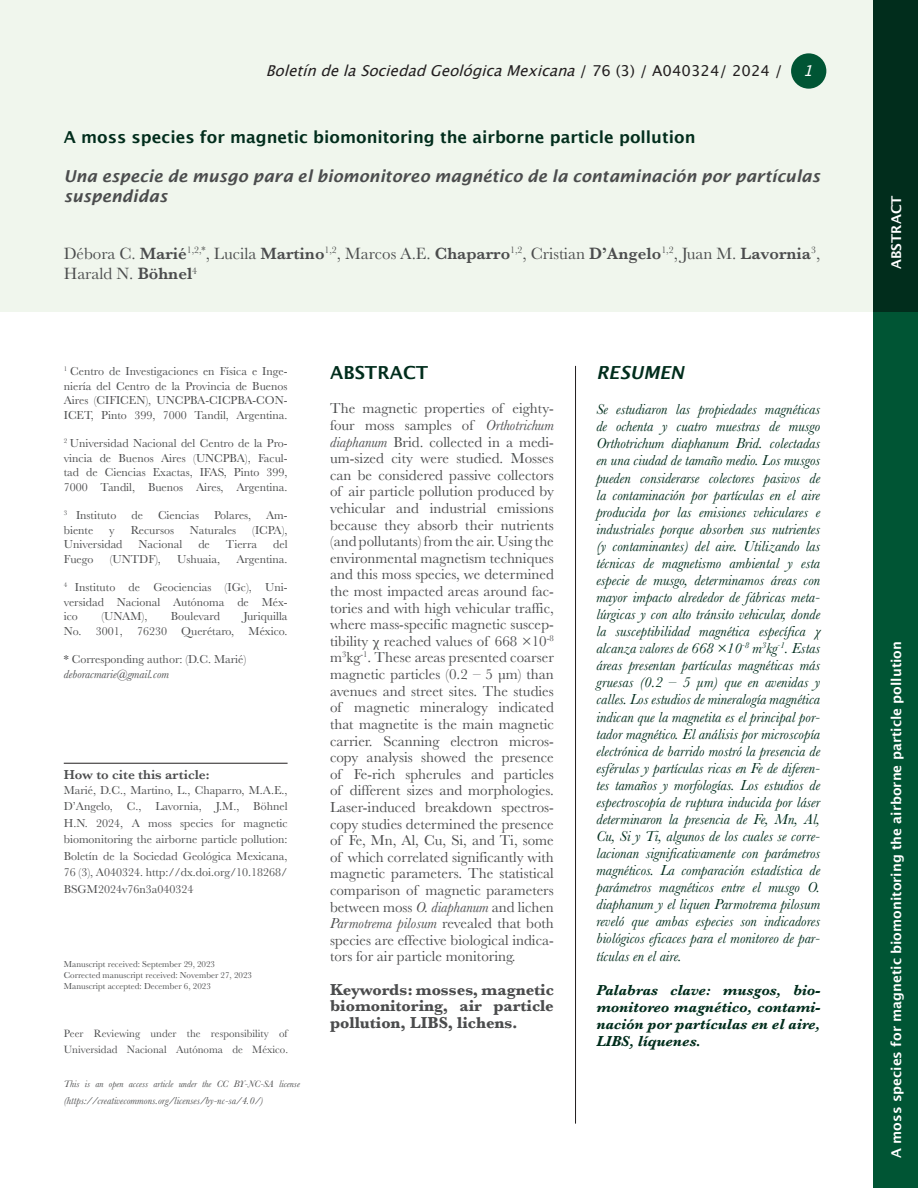
<style>
.page{position:relative;width:918px;height:1188px;background:#fff}
.page>*{position:absolute;margin:0;border:0;box-sizing:border-box;transform-origin:0 0}
.Abstract__Title{font:600 18px "Lucida Sans";color:#012d1c}
.Resumen__Título{font:italic 600 18px "Lucida Sans";color:#012d1c}
.Subtitle{font:16.95px/20.4px "Baskerville";color:#4b4c4d}
.Subtitle-2{font:italic 600 16.5px/19.8px "Lucida Sans";color:#4b4c4d}
.Keywords{font:700 16.5px/16.6px "Baskerville";color:#4b4c4d;text-align:justify}
.Subtitle-3{font:600 16.5px "Lucida Sans";color:#012d1c}
.Resumen{font:italic 15px/17.1px "Baskerville";color:#012d1c;text-align:justify}
.Abstract{font:15px/16.6px "Baskerville";color:#4b4c4d;text-align:justify}
.Palabras_clave{font:italic 700 15px/17.1px "Baskerville";color:#012d1c;text-align:justify}
.t1{font:italic 15px "Lucida Grande";color:#231f20}
.t2{font:italic 15px "Lucida Grande";color:#fff}
.Section{font:600 13.5px "Lucida Sans";color:#fff}
.Acceptance_dates{font:600 13.5px "Baskerville";color:#4b4c4d}
.Ascription{font:12px/14.4px "Baskerville";color:#4b4c4d;text-align:justify}
.Acceptance_dates-2{font:12px/16.5px "Baskerville";color:#4b4c4d;text-align:justify}
.Ascription_mail{font:italic 12px "Baskerville";color:#4b4c4d}
.Acceptance_dates-3{font:10.95px/16.5px "Baskerville";color:#4b4c4d}
.Acceptance_dates-4{font:italic 10.5px "Baskerville";color:#4b4c4d}
.Acceptance_dates-5{font:italic 9.75px "Baskerville";color:#4b4c4d}
.Acceptance_dates-6{font:9px/10.8px "Baskerville";color:#4b4c4d}
.s1{font-style:normal}
.s2{font-weight:600}
.s3{font-style:italic}
</style>
<div class="page">
<div style="left:0;top:0;width:874px;height:311px;background:#f0f6ed"></div>
<hr style="left:575px;top:366px;width:1px;height:758px;background:#231f20">
<div style="left:874px;top:311px;width:44px;height:877px;background:#005534"></div>
<div style="left:874px;top:0;width:44px;height:311px;background:#012d1c"></div>
<div style="left:791px;top:53px;width:35px;height:36px;background:#005534;border-radius:50%"></div>
<hr style="left:64px;top:763px;width:224px;height:1px;background:#231f20">
<p class="t1" style="left:266px;top:62px;width:518px">BoletíndelaSociedadGeológicaMexicana<span class="s1">/ 7 6 ( 3 ) / A 0 4 0 3 2 4 / 2 0 2 4 /</span></p>
<p class="t2" style="left:803px;top:62px;width:19px">1</p>
<p class="Subtitle-3" style="left:64px;top:127px;width:633px">A moss species for magnetic biomonitoring the airborne particle pollution</p>
<p class="Subtitle-2" style="left:64px;top:167px;width:758px">Una especie de musgo para el biomonitoreo magnético de la contaminación por partículas suspendidas</p>
<p class="Subtitle" style="left:64px;top:244px;width:758px">Débora C. <span class="s2">Marié</span><sup>1,2,*</sup>, Lucila <span class="s2">Martino</span><sup>1,2</sup>, Marcos A.E. <span class="s2">Chaparro</span><sup>1,2</sup>, Cristian <span class="s2">D’Angelo</span><sup>1,2</sup>, Juan M. <span class="s2">Lavornia</span><sup>3</sup>,<br>Harald N. <span class="s2">Böhnel</span><sup>4</sup></p>
<p class="Ascription" style="left:64px;top:365px;width:225px"><sup>1</sup> Centro de Investigaciones en Física e Inge&shy;niería del Centro de la Provincia de Buenos Aires (CIFICEN), UNCPBA-CICPBA-CON-ICET, Pinto 399, 7000 Tandil, Argentina.</p>
<p class="Ascription" style="left:64px;top:437px;width:225px"><sup>2</sup> Universidad Nacional del Centro de la Pro&shy;vincia de Buenos Aires (UNCPBA), Facul&shy;tad de Ciencias Exactas, IFAS, Pinto 399, 7000 Tandil, Buenos Aires, Argentina.</p>
<p class="Ascription" style="left:64px;top:509px;width:54px"><sup>3</sup> Instituto</p>
<p class="Ascription" style="left:131px;top:509px;width:13px">de</p>
<p class="Ascription" style="left:158px;top:509px;width:43px">Ciencias</p>
<p class="Ascription" style="left:214px;top:509px;width:38px">Polares,</p>
<p class="Ascription" style="left:266px;top:509px;width:23px">Am-</p>
<p class="Ascription" style="left:64px;top:523px;width:31px">biente</p>
<p class="Ascription" style="left:109px;top:523px;width:7px">y</p>
<p class="Ascription" style="left:131px;top:523px;width:45px">Recursos</p>
<p class="Ascription" style="left:190px;top:523px;width:48px">Naturales</p>
<p class="Ascription" style="left:252px;top:523px;width:37px">(ICPA),</p>
<p class="Ascription" style="left:64px;top:537px;width:60px">Universidad</p>
<p class="Ascription" style="left:139px;top:537px;width:45px">Nacional</p>
<p class="Ascription" style="left:198px;top:537px;width:13px">de</p>
<p class="Ascription" style="left:226px;top:537px;width:33px">Tierra</p>
<p class="Ascription" style="left:273px;top:537px;width:16px">del</p>
<p class="Ascription" style="left:64px;top:552px;width:31px">Fuego</p>
<p class="Ascription" style="left:110px;top:552px;width:53px">(UNTDF),</p>
<p class="Ascription" style="left:177px;top:552px;width:45px">Ushuaia,</p>
<p class="Ascription" style="left:236px;top:552px;width:53px">Argentina.</p>
<p class="Ascription" style="left:64px;top:581px;width:225px"><sup>4</sup> Instituto de Geociencias (IGc), Uni&shy;versidad Nacional Autónoma de Méx&shy;ico</p>
<p class="Ascription" style="left:64px;top:609px;width:225px;text-align:right">Juriquilla<br>No. 3001, 76230 Querétaro, México.</p>
<p class="Ascription" style="left:64px;top:653px;width:184px">* Corresponding author: (D.C. Marié)</p>
<p class="Ascription_mail" style="left:64px;top:666px;width:107px">deboracmarie@gmail.com</p>
<p class="Ascription" style="left:101px;top:609px;width:47px">(UNAM),</p>
<p class="Ascription" style="left:171px;top:609px;width:51px">Boulevard</p>
<p class="Acceptance_dates" style="left:64px;top:765px;width:147px">How to cite this article:</p>
<p class="Acceptance_dates-2" style="left:64px;top:782px;width:225px">Marié, D.C., Martino, L., Chaparro, M.A.E., D’Angelo, C., Lavornia, J.M., Böhnel H.N. 2024, A moss species for magnetic biomonitoring the airborne particle pollution:<br>Boletín de la Sociedad Geológica Mexicana, 76 (3), A040324. http://dx.doi.org/10.18268/ BSGM2024v76n3a040324</p>
<p class="Acceptance_dates-6" style="left:64px;top:959px;width:190px">Manuscript received: September 29, 2023<br>Corrected manuscript received: November 27, 2023<br>Manuscript accepted: December 6, 2023</p>
<p class="Acceptance_dates-3" style="left:64px;top:1025px;width:226px">Peer Reviewing under the responsibility of<br>Universidad Nacional Autónoma de México.</p>
<p class="Acceptance_dates-5" style="left:64px;top:1077px;width:238px">This is an open access article under the CC BY-NC-SA license</p>
<p class="Acceptance_dates-4" style="left:64px;top:1093px;width:201px">(https://creativecommons.org/licenses/by-nc-sa/4.0/)</p>
<p class="Abstract__Title" style="left:330px;top:362px;width:100px">ABSTRACT</p>
<p class="Abstract" style="left:330px;top:400px;width:225px">The magnetic properties of eighty&shy;four moss samples of <span class="s3">Orthotrichum diaphanum</span> Brid. collected in a medi&shy;um-sized city were studied. Mosses can be considered passive collectors of air particle pollution produced by vehicular and industrial emissions because they absorb their nutrients (and pollutants) from the air. Using the environmental magnetism techniques and this moss species, we determined the most impacted areas around fac&shy;tories and with high vehicular traffic, where mass-specific magnetic suscep&shy;tibility χ reached values of 668 ×10<sup>-8 </sup>m<sup>3</sup>kg<sup>-1</sup>. These areas presented coarser magnetic particles (0.2 – 5 μm) than avenues and street sites. The studies of magnetic mineralogy indicated that magnetite is the main magnetic carrier. Scanning electron micros&shy;copy analysis showed the presence of Fe-rich spherules and particles of different sizes and morphologies.<br>Laser-induced breakdown spectros&shy;copy studies determined the presence of Fe, Mn, Al, Cu, Si, and Ti, some of which correlated significantly with magnetic parameters. The statistical comparison of magnetic parameters between moss <span class="s3">O. diaphanum</span> and lichen <span class="s3">Parmotrema pilosum</span> revealed that both species are effective biological indica&shy;tors for air particle monitoring.</p>
<p class="Keywords" style="left:330px;top:981px;width:225px">Keywords: mosses, magnetic biomonitoring, air particle pollution, LIBS, lichens.</p>
<p class="Resumen__Título" style="left:596px;top:362px;width:89px">RESUMEN</p>
<p class="Resumen" style="left:596px;top:401px;width:225px">Se estudiaron las propiedades magnéticas de ochenta y cuatro muestras de musgo Orthotrichum diaphanum Brid. colectadas en una ciudad de tamaño medio. Los musgos pueden considerarse colectores pasivos de la contaminación por partículas en el aire producida por las emisiones vehiculares e industriales porque absorben sus nutrientes (y contaminantes) del aire. Utilizando las técnicas de magnetismo ambiental y esta especie de musgo, determinamos áreas con mayor impacto alrededor de fábricas meta&shy;lúrgicas y con alto tránsito vehicular, donde la susceptibilidad magnética específica χ alcanza valores de 668 ×10<sup>-8</sup> m<sup>3</sup>kg<sup>-1</sup>. Estas áreas presentan partículas magnéticas más gruesas (0.2 – 5 μm) que en avenidas y calles. Los estudios de mineralogía magnética indican que la magnetita es el principal por&shy;tador magnético. El análisis por microscopía electrónica de barrido mostró la presencia de esférulas y partículas ricas en Fe de diferen&shy;tes tamaños y morfologías. Los estudios de espectroscopía de ruptura inducida por láser determinaron la presencia de Fe, Mn, Al, Cu, Si y Ti, algunos de los cuales se corre&shy;lacionan significativamente con parámetros magnéticos. La comparación estadística de parámetros magnéticos entre el musgo O. diaphanum y el liquen Parmotrema pilosum reveló que ambas especies son indicadores biológicos eficaces para el monitoreo de par&shy;tículas en el aire.</p>
<p class="Palabras_clave" style="left:596px;top:981px;width:225px">Palabras clave: musgos, bio&shy;monitoreo magnético, contami&shy;nación por partículas en el aire, LIBS, líquenes.</p>
<p class="Section" style="left:889px;top:269px;width:75px;rotate:-90deg">ABSTRACT</p>
<p class="Section" style="left:889px;top:1158px;width:518px;rotate:-90deg">A moss species for magnetic biomonitoring the airborne particle pollution</p>
</div>
